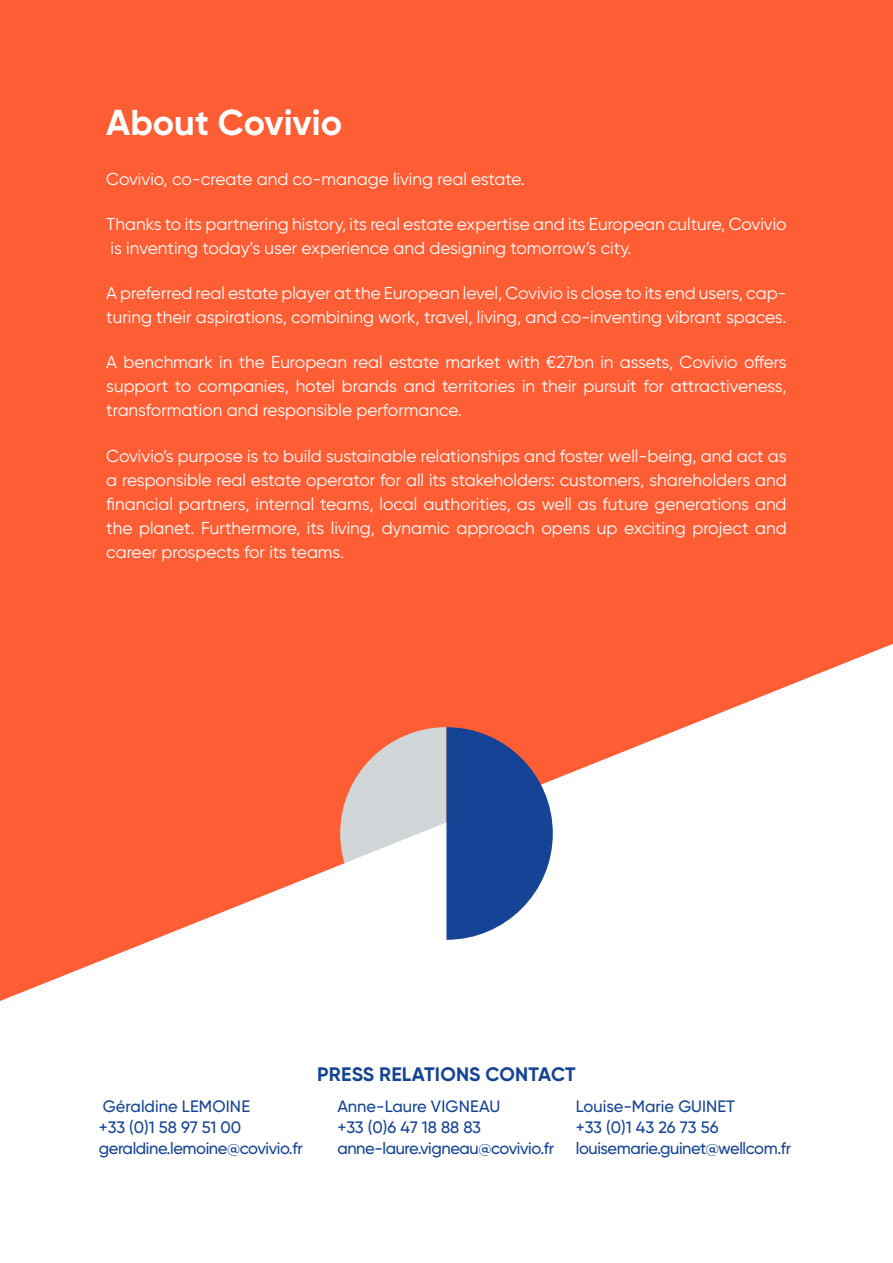
<style>
.page{position:relative;width:893px;height:1263px;background:#fff}
.page>*{position:absolute;margin:0;border:0;box-sizing:border-box;transform-origin:0 0}
.t1{font:700 36px "Gilroy";color:#fff}
.t2{font:700 19.5px "Gilroy";letter-spacing:.01em;color:#154496}
.t3{font:17.25px/24px "Gilroy";color:#fff}
.t4{font:500 16.5px/21px "Gilroy";letter-spacing:-.025em;color:#154496}
</style>
<div class="page">
<div style="left:0;top:0;width:893px;height:644px;background:#ff5d34"></div>
<svg style="left:0;top:644px;width:893px;height:357px;fill:#ff5d34"></svg>
<svg style="left:340px;top:727px;width:213px;height:213px"></svg>
<h1 class="t1" style="left:106px;top:100px;width:237px">About Covivio</h1>
<p class="t3" style="left:106px;top:166px;width:420px">Covivio, co-create and co-manage living real estate.</p>
<p class="t3" style="left:106px;top:212px;width:682px">Thanks to its partnering history, its real estate expertise and its European culture, Covivio is inventing today’s user experience and designing tomorrow’s city.</p>
<p class="t3" style="left:106px;top:281px;width:682px">A preferred real estate player at the European level, Covivio is close to its end users, cap&shy;turing their aspirations, combining work, travel, living, and co-inventing vibrant spaces.</p>
<p class="t3" style="left:106px;top:350px;width:682px;text-align:justify">A benchmark in the European real estate market with €27bn in assets, Covivio offers support to companies, hotel brands and territories in their pursuit for attractiveness, transformation and responsible performance.</p>
<p class="t3" style="left:106px;top:443px;width:682px;text-align:justify">Covivio’s purpose is to build sustainable relationships and foster well-being, and act as a responsible real estate operator for all its stakeholders: customers, shareholders and financial partners, internal teams, local authorities, as well as future generations and the planet. Furthermore, its living, dynamic approach opens up exciting project and career prospects for its teams.</p>
<p class="t2" style="left:317px;top:1062px;width:260px">PRESS RELATIONS CONTACT</p>
<p class="t4" style="left:99px;top:1095px;width:205px">Géraldine LEMOINE<br>+33 (0)1 58 97 51 00 geraldine.lemoine@covivio.fr</p>
<p class="t4" style="left:337px;top:1096px;width:218px">Anne-Laure VIGNEAU<br>+33 (0)6 47 18 88 83 anne-laure.vigneau@covivio.fr</p>
<p class="t4" style="left:576px;top:1096px;width:217px">Louise-Marie GUINET<br>+33 (0)1 43 26 73 56 louisemarie.guinet@wellcom.fr</p>
</div>
